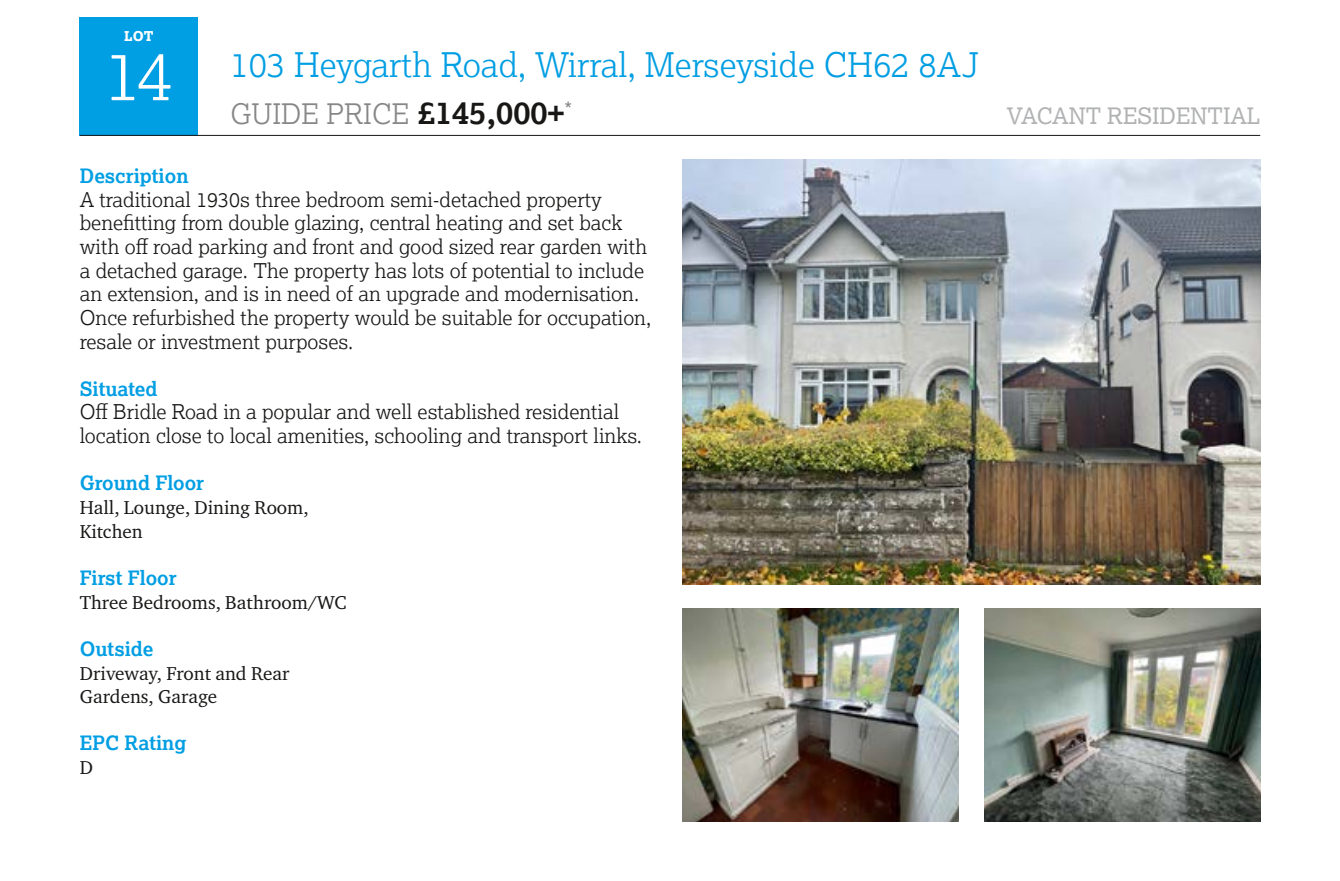
<style>
.page{position:relative;width:1340px;height:881px;background:#fff}
.page>*{position:absolute;margin:0;border:0;box-sizing:border-box;transform-origin:0 0}
.t1{font:300 67.5px "Lexia";color:#fff}
.t2{font:300 33.75px "Lexia";color:#009ee3}
.t3{font:300 28.12px "Lexia";color:#868786}
.t4{font:22.5px "Lexia";color:#b1b2b3}
.t5{font:300 20.25px/23.6px "Lexia";color:#181716}
.t6{font:20.25px "Lexia";color:#868786}
.t7{font:700 19.8px "Lexia";color:#009ee3}
.t8{font:19.12px/23.6px "Charter ITC Pro";color:#181716}
.t9{font:800 13.5px "Lexia";color:#fff}
.s1{font-weight:700;font-size:31.5px;color:#181716}
</style>
<div class="page">
<div style="left:80px;top:17px;width:118px;height:119px;background:#009ee3"></div>
<hr style="left:80px;top:135px;width:1180px;height:1px;background:#181716">
<img style="left:682px;top:608px;width:276px;height:213px">
<img style="left:984px;top:608px;width:276px;height:213px">
<img style="left:682px;top:159px;width:578px;height:425px">
<p class="t9" style="left:124px;top:27px;width:31px">LOT</p>
<h1 class="t1" style="left:105px;top:33px;width:70px">14</h1>
<h2 class="t2" style="left:230px;top:43px;width:750px">103 Heygarth Road, Wirral, Merseyside CH62 8AJ</h2>
<h3 class="t3" style="left:230px;top:96px;width:335px">GUIDE PRICE <span class="s1">£145,000+</span></h3>
<p class="t4" style="left:1006px;top:101px;width:255px">VACANT RESIDENTIAL</p>
<p class="t6" style="left:564px;top:97px;width:9px">*</p>
<p class="t7" style="left:80px;top:163px;width:110px">Description</p>
<p class="t5" style="left:80px;top:187px;width:573px">A traditional 1930s three bedroom semi-detached property benefitting from double glazing, central heating and set back with off road parking and front and good sized rear garden with a detached garage. The property has lots of potential to include an extension, and is in need of an upgrade and modernisation.<br>Once refurbished the property would be suitable for occupation, resale or investment purposes.</p>
<p class="t7" style="left:80px;top:376px;width:79px">Situated</p>
<p class="t5" style="left:80px;top:399px;width:563px">Off Bridle Road in a popular and well established residential location close to local amenities, schooling and transport links.</p>
<p class="t7" style="left:80px;top:470px;width:126px">Ground Floor</p>
<p class="t8" style="left:80px;top:495px;width:230px">Hall, Lounge, Dining Room,<br>Kitchen</p>
<p class="t7" style="left:80px;top:565px;width:98px">First Floor</p>
<p class="t8" style="left:80px;top:589px;width:268px">Three Bedrooms, Bathroom/WC</p>
<p class="t7" style="left:80px;top:636px;width:75px">Outside</p>
<p class="t8" style="left:80px;top:660px;width:211px">Driveway, Front and Rear<br>Gardens, Garage</p>
<p class="t7" style="left:80px;top:730px;width:108px">EPC Rating</p>
<p class="t8" style="left:80px;top:755px;width:15px">D</p>
</div>
